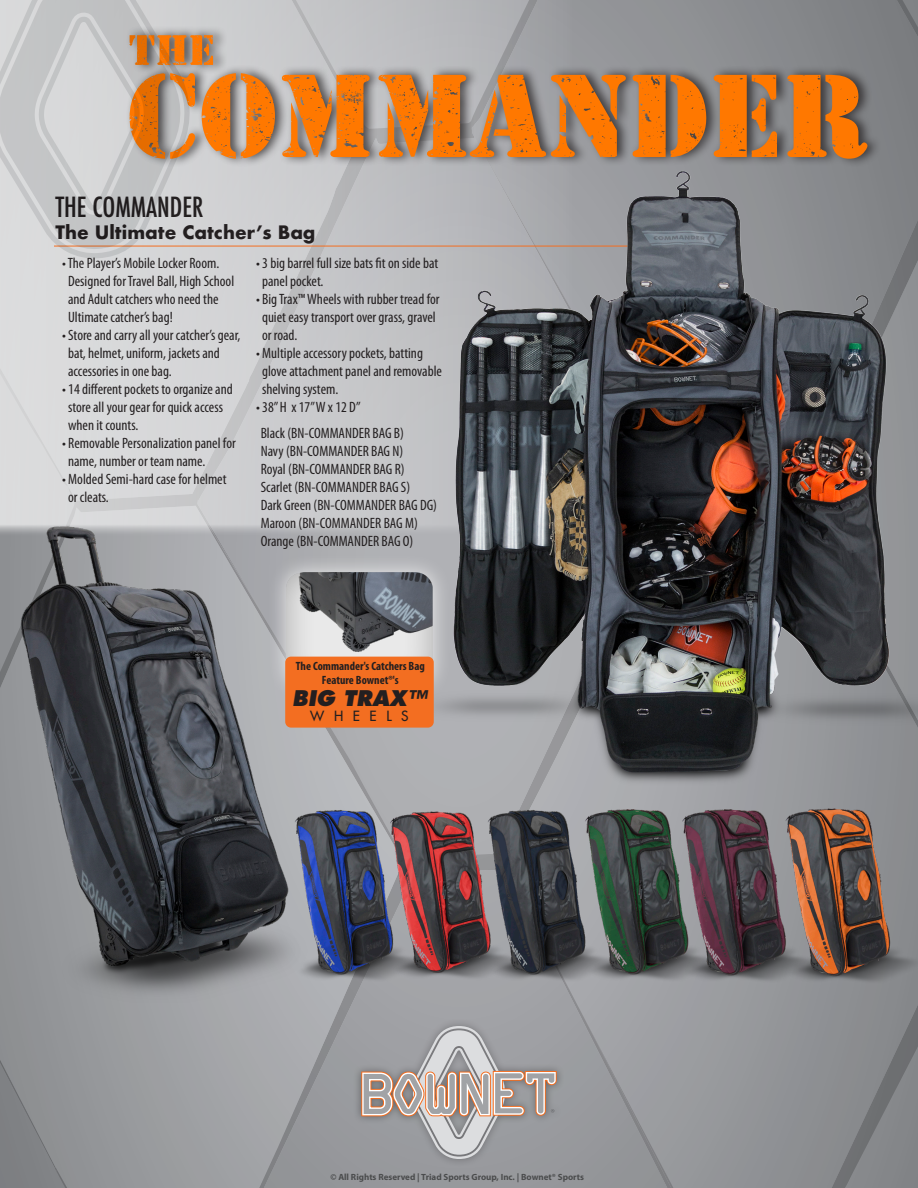
<style>
.page{position:relative;width:918px;height:1188px;background:#fff}
.page>*{position:absolute;margin:0;border:0;box-sizing:border-box;transform-origin:0 0}
.t1{font:500 condensed 27px "Futura";color:#231f20}
.Headline_Products{font:italic 800 21px "Futura";color:#231f20}
.t2{font:700 18px "Futura";color:#231f20}
.Bullet_Copy{font:condensed 15px/18px "Myriad Pro";color:#231f20}
.Headline_Products-2{font:13.8px "Futura";letter-spacing:.7em;color:#231f20}
.Headline_Products-3{font:700 condensed 12px/13.5px "Myriad Pro";color:#231f20;text-align:center}
.t3{font:700 9px "Myriad Pro";color:#4b4c4d}
</style>
<div class="page">
<svg style="left:586px;top:0;width:332px;height:168px;background:#87888c"></svg>
<svg style="left:702px;top:994px;width:216px;height:194px;background:#8b8d90"></svg>
<svg style="left:702px;top:1013px;width:3px;height:175px"></svg>
<svg style="left:557px;top:993px;width:143px;height:195px;background:#999b9e"></svg>
<svg style="left:110px;top:538px;width:293px;height:650px;background:#9fa0a3"></svg>
<svg style="left:0;top:1003px;width:110px;height:185px;background:#8d8f92"></svg>
<div style="left:353px;top:1018px;width:212px;height:149px;background:#999b9f"></div>
<svg style="left:221px;top:990px;width:336px;height:198px"></svg>
<img style="left:450px;top:799px;width:5px;height:191px">
<img style="left:349px;top:784px;width:101px;height:209px">
<img style="left:455px;top:799px;width:84px;height:194px">
<div style="left:0;top:0;width:586px;height:538px;background:linear-gradient(to right,#e6e7e7,#a4a5a9)"></div>
<hr style="left:54px;top:246px;width:659px;height:1px;background:#f36e21">
<img style="left:423px;top:168px;width:495px;height:631px">
<div style="left:267px;top:554px;width:185px;height:149px;background:#fff;opacity:.75"></div>
<img style="left:349px;top:572px;width:84px;height:87px">
<img style="left:0;top:524px;width:349px;height:479px">
<div style="left:285px;top:657px;width:149px;height:71px;background:#f36e21;border-radius:6px"></div>
<img style="left:539px;top:784px;width:97px;height:209px">
<img style="left:636px;top:783px;width:104px;height:211px">
<img style="left:740px;top:783px;width:178px;height:211px">
<div style="left:126px;top:65px;width:755px;height:103px;background:#231f20;opacity:.75"></div>
<svg style="left:633px;top:75px;width:74px;height:82px;background:#cf7526"></svg>
<svg style="left:787px;top:75px;width:80px;height:84px;background:#c97125"></svg>
<svg style="left:714px;top:75px;width:63px;height:82px;background:#ca752a"></svg>
<svg style="left:282px;top:75px;width:88px;height:82px;background:#d6833b"></svg>
<svg style="left:379px;top:75px;width:247px;height:83px;background:#c78144"></svg>
<svg style="left:190px;top:0;width:85px;height:211px;background:#cfaf94"></svg>
<svg style="left:0;top:0;width:190px;height:259px;background:#cec2b8"></svg>
<svg style="left:0;top:0;width:181px;height:250px;background:#cbc3bd"></svg>
<p class="t1" style="left:56px;top:190px;width:150px">THE COMMANDER</p>
<p class="t2" style="left:56px;top:219px;width:262px">The Ultimate Catcher’s Bag</p>
<p class="Bullet_Copy" style="left:68px;top:254px;width:168px;text-indent:-6px">• The Player’s Mobile Locker Room.<br>Designed for Travel Ball, High School and Adult catchers who need the<br>Ultimate catcher’s bag!</p>
<p class="Bullet_Copy" style="left:68px;top:326px;width:174px;text-indent:-6px">• Store and carry all your catcher’s gear, bat, helmet, uniform, jackets and accessories in one bag.</p>
<p class="Bullet_Copy" style="left:68px;top:380px;width:166px;text-indent:-6px">• 14 different pockets to organize and store all your gear for quick access when it counts.</p>
<p class="Bullet_Copy" style="left:68px;top:434px;width:169px;text-indent:-6px">• Removable Personalization panel for name, number or team name.</p>
<p class="Bullet_Copy" style="left:68px;top:470px;width:160px;text-indent:-6px">• Molded Semi-hard case for helmet or cleats.</p>
<p class="Bullet_Copy" style="left:262px;top:254px;width:178px;text-indent:-6px">• 3 big barrel full size bats fit on side bat panel pocket.</p>
<p class="Bullet_Copy" style="left:262px;top:290px;width:179px;text-indent:-6px">• Big Trax™ Wheels with rubber tread for quiet easy transport over grass, gravel or road.</p>
<p class="Bullet_Copy" style="left:262px;top:344px;width:182px;text-indent:-6px">• Multiple accessory pockets, batting glove attachment panel and removable shelving system.</p>
<p class="Bullet_Copy" style="left:256px;top:398px;width:106px">• 38” H x 17” W x 12 D”</p>
<p class="Bullet_Copy" style="left:261px;top:424px;width:178px">Black (BN-COMMANDER BAG B)<br>Navy (BN-COMMANDER BAG N)<br>Royal (BN-COMMANDER BAG R)<br>Scarlet (BN-COMMANDER BAG S)<br>Dark Green (BN-COMMANDER BAG DG)<br>Maroon (BN-COMMANDER BAG M)<br>Orange (BN-COMMANDER BAG O)</p>
<p class="Headline_Products-3" style="left:296px;top:660px;width:130px">The Commander's Catchers Bag<br>Feature Bownet®'s</p>
<p class="Headline_Products" style="left:292px;top:685px;width:136px">BIG TRAX™</p>
<p class="Headline_Products-2" style="left:310px;top:707px;width:100px">WHEELS</p>
<p class="t3" style="left:330px;top:1172px;width:255px">© All Rights Reserved | Triad Sports Group, Inc. | Bownet® Sports</p>
</div>
